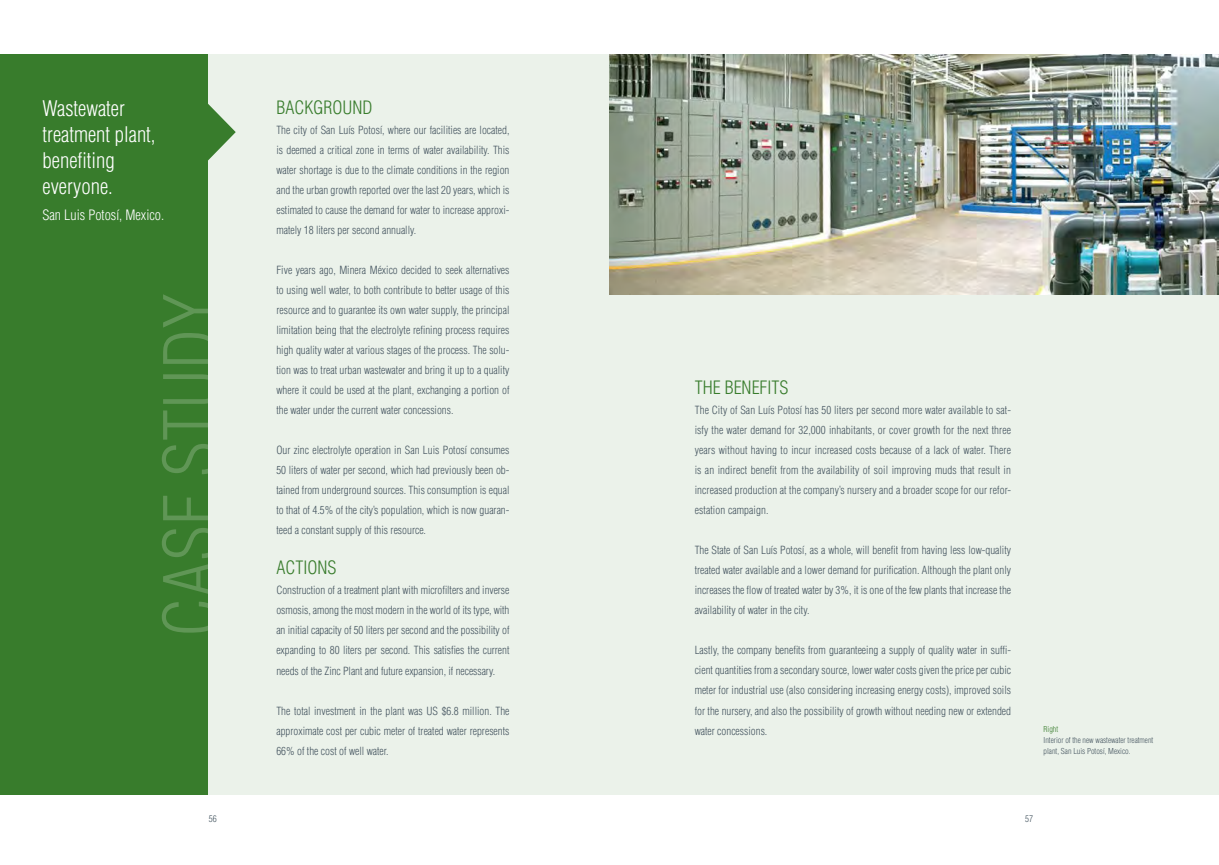
<style>
.page{position:relative;width:1219px;height:865px;background:#fff}
.page>*{position:absolute;margin:0;border:0;box-sizing:border-box;transform-origin:0 0}
.t1{font:300 condensed 72px "Helvetica";color:#609656}
.t2{font:300 condensed 21px/26px "Helvetica";color:#fff}
.t3{font:300 condensed 18px "Helvetica";color:#387c2c}
.t4{font:300 condensed 14px "Helvetica";color:#fff}
.t5{font:300 condensed 11px/20px "Helvetica";color:#455560;text-align:justify}
.t6{font:300 condensed 9px "Helvetica";color:#455560}
.t7{font:300 condensed 8px/11px "Helvetica";color:#455560}
.t8{font:300 condensed 8px "Helvetica";color:#387c2c}
</style>
<div class="page">
<div style="left:2px;top:54px;width:1216px;height:740px;background:#ebf2ea"></div>
<img style="left:609px;top:54px;width:609px;height:240px">
<div style="left:0;top:54px;width:208px;height:740px;background:#387c2c"></div>
<svg style="left:208px;top:104px;width:28px;height:57px"></svg>
<h2 class="t2" style="left:43px;top:95px;width:115px">Wastewater treatment plant, benefiting everyone.</h2>
<p class="t4" style="left:43px;top:206px;width:123px">San Luis Potosí, Mexico.</p>
<h1 class="t1" style="left:146px;top:637px;width:346px;rotate:-90deg">CASE STUDY</h1>
<h3 class="t3" style="left:276px;top:96px;width:98px">BACKGROUND</h3>
<p class="t5" style="left:276px;top:120px;width:235px">The city of San Luís Potosí, where our facilities are located, is deemed a critical zone in terms of water availability. This water shortage is due to the climate conditions in the region and the urban growth reported over the last 20 years, which is estimated to cause the demand for water to increase approxi&shy;mately 18 liters per second annually.</p>
<p class="t5" style="left:276px;top:260px;width:235px">Five years ago, Minera México decided to seek alternatives to using well water, to both contribute to better usage of this resource and to guarantee its own water supply, the principal limitation being that the electrolyte refining process requires high quality water at various stages of the process. The solu&shy;tion was to treat urban wastewater and bring it up to a quality where it could be used at the plant, exchanging a portion of the water under the current water concessions.</p>
<p class="t5" style="left:276px;top:440px;width:235px">Our zinc electrolyte operation in San Luis Potosí consumes 50 liters of water per second, which had previously been ob&shy;tained from underground sources. This consumption is equal to that of 4.5% of the city’s population, which is now guaran&shy;teed a constant supply of this resource.</p>
<h3 class="t3" style="left:276px;top:556px;width:62px">ACTIONS</h3>
<p class="t5" style="left:276px;top:580px;width:235px">Construction of a treatment plant with microfilters and inverse osmosis, among the most modern in the world of its type, with an initial capacity of 50 liters per second and the possibility of expanding to 80 liters per second. This satisfies the current needs of the Zinc Plant and future expansion, if necessary.</p>
<p class="t5" style="left:276px;top:700px;width:235px">The total investment in the plant was US $6.8 million. The approximate cost per cubic meter of treated water represents 66% of the cost of well water.</p>
<h3 class="t3" style="left:695px;top:376px;width:95px">THE BENEFITS</h3>
<p class="t5" style="left:695px;top:400px;width:318px">The City of San Luís Potosí has 50 liters per second more water available to sat&shy;isfy the water demand for 32,000 inhabitants, or cover growth for the next three years without having to incur increased costs because of a lack of water. There is an indirect benefit from the availability of soil improving muds that result in increased production at the company’s nursery and a broader scope for our refor&shy;estation campaign.</p>
<p class="t5" style="left:695px;top:540px;width:318px">The State of San Luís Potosí, as a whole, will benefit from having less low-quality treated water available and a lower demand for purification. Although the plant only increases the flow of treated water by 3%, it is one of the few plants that increase the availability of water in the city.</p>
<p class="t5" style="left:695px;top:640px;width:318px">Lastly, the company benefits from guaranteeing a supply of quality water in suffi&shy;cient quantities from a secondary source, lower water costs given the price per cubic meter for industrial use (also considering increasing energy costs), improved soils for the nursery, and also the possibility of growth without needing new or extended water concessions.</p>
<p class="t8" style="left:1043px;top:724px;width:16px">Right</p>
<p class="t7" style="left:1043px;top:734px;width:111px">Interior of the new wastewater treatment plant, San Luis Potosí, Mexico.</p>
<p class="t6" style="left:209px;top:812px;width:9px">56</p>
<p class="t6" style="left:1025px;top:812px;width:9px">57</p>
</div>
